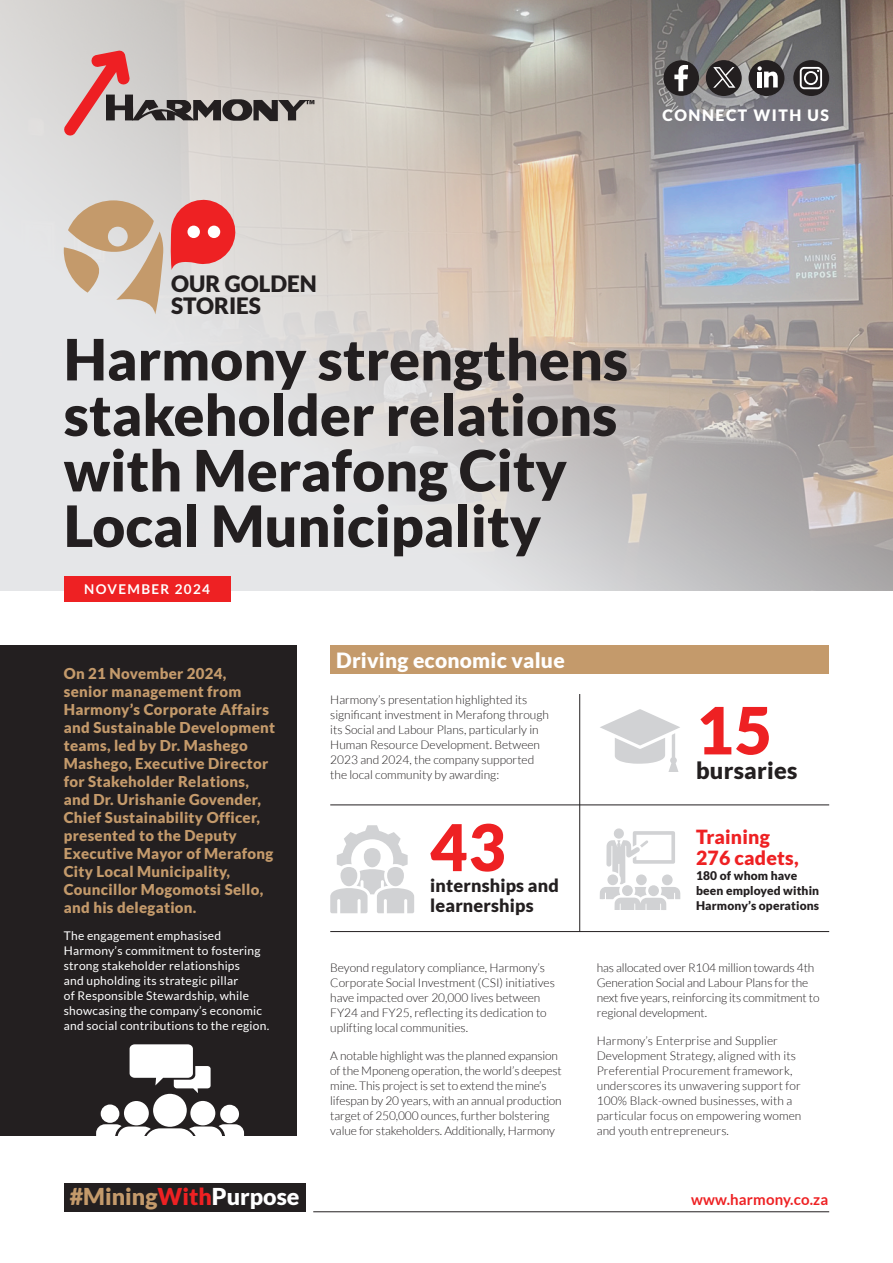
<style>
.page{position:relative;width:893px;height:1263px;background:#fff}
.page>*{position:absolute;margin:0;border:0;box-sizing:border-box;transform-origin:0 0}
.t1{font:900 65.1px "Lato";color:#ee2123}
.t2{font:900 64.5px "Lato";color:#ee2123}
.t3{font:900 57px/55.5px "Lato";color:#231f20}
.t4{font:900 23.4px "Lato";letter-spacing:.01em;color:#231f20}
.t5{font:900 23.25px "Lato";color:#c49a6b}
.t6{font:900 22.5px/22.5px "Lato";color:#231f20}
.t7{font:900 21px "Lato";letter-spacing:.01em;color:#fff}
.t8{font:900 19.5px/21px "Lato";letter-spacing:.01em;color:#ee2123}
.t9{font:900 18px/19.5px "Lato";letter-spacing:.01em;color:#231f20}
.t10{font:900 15.75px "Lato";letter-spacing:.1em;color:#fff}
.t11{font:900 15px/18px "Lato";letter-spacing:.02em;color:#c49a6b}
._24-H1{font:700 15px "Lato";letter-spacing:.01em;color:#ee2123}
.t12{font:700 13.5px "Lato";letter-spacing:.1em;color:#fff}
.t13{font:300 12px/15px "Lato";color:#231f20}
.t14{font:12px/15px "Lato";letter-spacing:.02em;color:#fff}
.t15{font:900 12px/15px "Lato";letter-spacing:.01em;color:#231f20}
.s1{color:#ee2123}
.s2{color:#fff}
</style>
<div class="page">
<div style="left:0;top:645px;width:296px;height:490px;background:#231f20"></div>
<img style="left:0;top:0;width:893px;height:590px">
<hr style="left:313px;top:1211px;width:516px;height:1px;background:#231f20">
<svg style="left:63px;top:50px;width:251px;height:86px;background:#bdaaa7"></svg>
<div style="left:64px;top:1183px;width:242px;height:29px;background:#231f20"></div>
<div style="left:663px;top:60px;width:36px;height:36px;background:#231f20;border-radius:50%"></div>
<svg style="left:674px;top:65px;width:14px;height:26px"></svg>
<div style="left:749px;top:60px;width:35px;height:36px;background:#231f20;border-radius:18px"></div>
<svg style="left:757px;top:66px;width:21px;height:21px"></svg>
<svg style="left:793px;top:60px;width:36px;height:36px"></svg>
<svg style="left:800px;top:67px;width:22px;height:22px"></svg>
<div style="left:706px;top:60px;width:36px;height:36px;background:#231f20;border-radius:18px"></div>
<svg style="left:713px;top:67px;width:22px;height:21px"></svg>
<svg style="left:170px;top:198px;width:67px;height:72px;background:#e95a5a"></svg>
<svg style="left:64px;top:200px;width:99px;height:114px;background:#d3c0aa"></svg>
<div style="left:187px;top:226px;width:13px;height:12px;background:#fff;border-radius:50%"></div>
<div style="left:208px;top:226px;width:12px;height:12px;background:#fff;border-radius:50%"></div>
<div style="left:64px;top:576px;width:166px;height:26px;background:#ee2123"></div>
<div style="left:330px;top:645px;width:499px;height:29px;background:#c49a6b"></div>
<hr style="left:330px;top:805px;width:499px;height:1px;background:#231f20">
<hr style="left:330px;top:931px;width:499px;height:1px;background:#231f20">
<hr style="left:579px;top:694px;width:1px;height:238px;background:#231f20">
<svg style="left:130px;top:1044px;width:81px;height:49px"></svg>
<div style="left:124px;top:1101px;width:25px;height:24px;background:#fff;border-radius:50%"></div>
<div style="left:153px;top:1094px;width:34px;height:33px;background:#fff;border-radius:50%"></div>
<svg style="left:96px;top:1124px;width:148px;height:12px"></svg>
<div style="left:220px;top:1105px;width:19px;height:18px;background:#fff;border-radius:50%"></div>
<div style="left:190px;top:1101px;width:25px;height:24px;background:#fff;border-radius:50%"></div>
<div style="left:101px;top:1104px;width:18px;height:19px;background:#fff;border-radius:50%"></div>
<svg style="left:600px;top:709px;width:80px;height:63px"></svg>
<svg style="left:600px;top:828px;width:80px;height:82px"></svg>
<svg style="left:330px;top:825px;width:84px;height:88px"></svg>
<h1 class="t10" style="left:662px;top:106px;width:168px">CONNECT WITH US</h1>
<p class="t6" style="left:171px;top:272px;width:147px">OUR GOLDEN<br>STORIES</p>
<p class="t3" style="left:64px;top:331px;width:566px">Harmony strengthens stakeholder relations with Merafong City<br>Local Municipality</p>
<p class="t12" style="left:84px;top:582px;width:127px">NOVEMBER 2024</p>
<p class="t11" style="left:64px;top:664px;width:213px">On 21 November 2024,<br>senior management from<br>Harmony’s Corporate Affairs and Sustainable Development teams, led by Dr. Mashego<br>Mashego, Executive Director for Stakeholder Relations, and Dr. Urishanie Govender,<br>Chief Sustainability Officer, presented to the Deputy<br>Executive Mayor of Merafong<br>City Local Municipality,<br>Councillor Mogomotsi Sello, and his delegation.</p>
<p class="t14" style="left:64px;top:928px;width:207px">The engagement emphasised Harmony’s commitment to fostering strong stakeholder relationships<br>and upholding its strategic pillar<br>of Responsible Stewardship, while showcasing the company’s economic and social contributions to the region.</p>
<p class="t5" style="left:70px;top:1183px;width:231px">#Mining<span class="s1">With</span><span class="s2">Purpose</span></p>
<p class="t7" style="left:336px;top:648px;width:230px">Driving economic value</p>
<p class="t13" style="left:330px;top:692px;width:220px">Harmony’s presentation highlighted its significant investment in Merafong through its Social and Labour Plans, particularly in Human Resource Development. Between 2023 and 2024, the company supported the local community by awarding:</p>
<p class="t2" style="left:430px;top:810px;width:77px">43</p>
<p class="t9" style="left:430px;top:875px;width:130px">internships and learnerships</p>
<p class="t13" style="left:330px;top:960px;width:226px">Beyond regulatory compliance, Harmony’s Corporate Social Investment (CSI) initiatives have impacted over 20,000 lives between FY24 and FY25, reflecting its dedication to uplifting local communities.</p>
<p class="t13" style="left:330px;top:1048px;width:233px">A notable highlight was the planned expansion of the Mponeng operation, the world’s deepest mine. This project is set to extend the mine’s lifespan by 20 years, with an annual production target of 250,000 ounces, further bolstering value for stakeholders. Additionally, Harmony</p>
<p class="t1" style="left:696px;top:692px;width:78px">15</p>
<p class="t4" style="left:696px;top:757px;width:103px">bursaries</p>
<p class="t8" style="left:696px;top:826px;width:104px">Training<br>276 cadets,</p>
<p class="t15" style="left:696px;top:868px;width:125px">180 of whom have been employed within<br>Harmony’s operations</p>
<p class="t13" style="left:597px;top:960px;width:224px">has allocated over R104 million towards 4th Generation Social and Labour Plans for the next five years, reinforcing its commitment to regional development.</p>
<p class="t13" style="left:597px;top:1033px;width:206px">Harmony’s Enterprise and Supplier Development Strategy, aligned with its Preferential Procurement framework, underscores its unwavering support for 100% Black-owned businesses, with a particular focus on empowering women and youth entrepreneurs.</p>
<p class="_24-H1" style="left:691px;top:1190px;width:139px">www.harmony.co.za</p>
</div>
